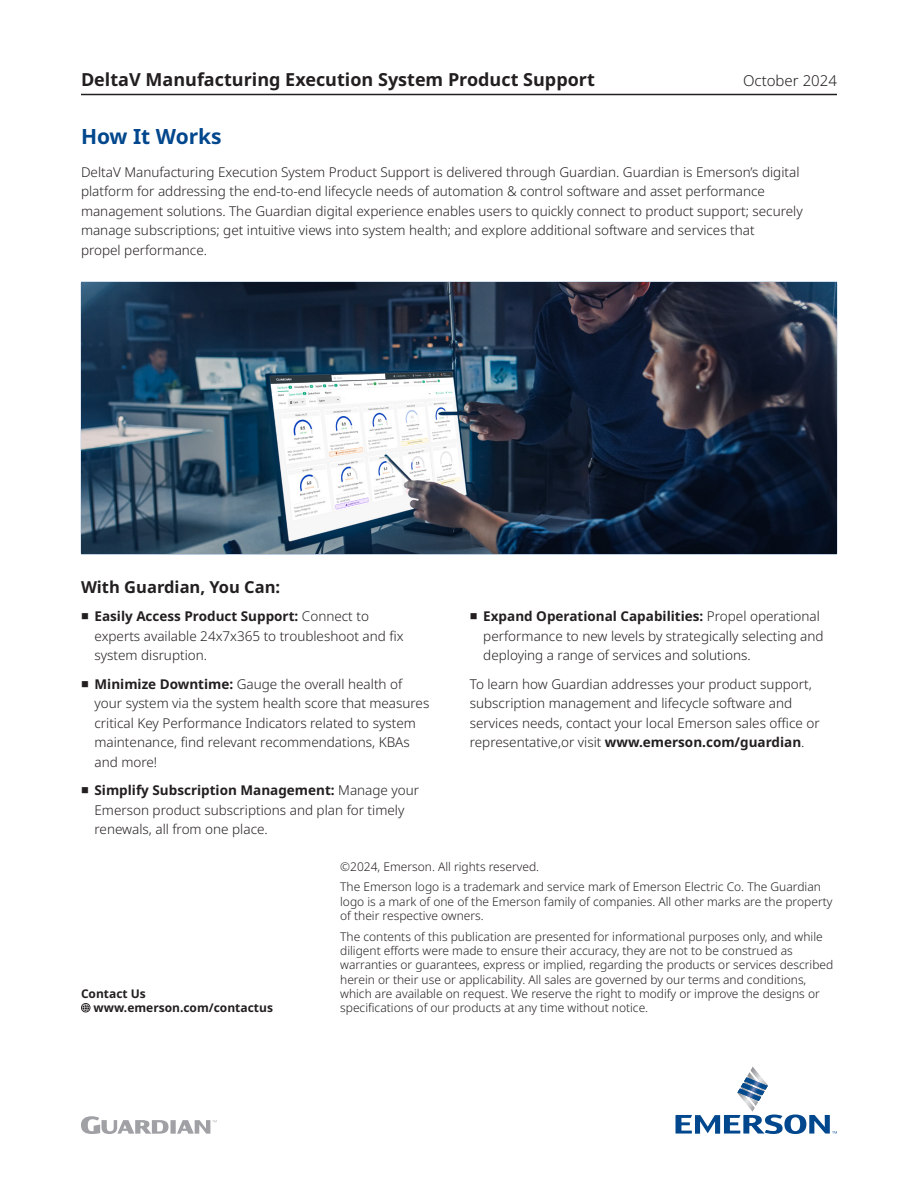
<style>
.page{position:relative;width:918px;height:1188px;background:#fff}
.page>*{position:absolute;margin:0;border:0;box-sizing:border-box;transform-origin:0 0}
.Subhead_1{font:700 21px "Noto Sans";color:#01478d}
.t1{font:700 18px "Noto Sans";color:#231f20}
.Subhead_2_SpanCol{font:700 16.5px "Noto Sans";color:#231f20}
.t2{font:300 15px "Noto Sans";color:#231f20}
.Body_Text{font:300 13.5px/19.5px "Noto Sans";color:#231f20}
.t3{font:300 12px/14.4px "Noto Sans";color:#231f20}
.t4{font:700 12px/14.4px "Noto Sans";color:#231f20}
.s1{font-weight:700}
</style>
<div class="page">
<hr style="left:81px;top:94px;width:756px;height:1px;background:#231f20">
<svg style="left:81px;top:1003px;width:10px;height:9px"></svg>
<svg style="left:676px;top:1066px;width:161px;height:68px"></svg>
<svg style="left:81px;top:1116px;width:136px;height:18px"></svg>
<hr style="left:81px;top:282px;width:756px;height:1px;background:#01478d">
<hr style="left:81px;top:283px;width:1px;height:270px;background:#01478d">
<hr style="left:836px;top:283px;width:1px;height:270px;background:#01478d">
<hr style="left:81px;top:553px;width:756px;height:1px;background:#01478d">
<img style="left:82px;top:283px;width:754px;height:270px">
<h2 class="t1" style="left:81px;top:69px;width:515px">DeltaV Manufacturing Execution System Product Support</h2>
<p class="Subhead_1" style="left:81px;top:124px;width:142px">How It Works</p>
<p class="Body_Text" style="left:81px;top:163px;width:723px">DeltaV Manufacturing Execution System Product Support is delivered through Guardian. Guardian is Emerson’s digital platform for addressing the end-to-end lifecycle needs of automation &amp; control software and asset performance management solutions. The Guardian digital experience enables users to quickly connect to product support; securely manage subscriptions; get intuitive views into system health; and explore additional software and services that<br>propel performance.</p>
<p class="t2" style="left:743px;top:72px;width:95px">October 2024</p>
<p class="Subhead_2_SpanCol" style="left:81px;top:578px;width:201px">With Guardian, You Can:</p>
<p class="Body_Text" style="left:94px;top:607px;width:310px"><span class="s1">Easily Access Product Support:</span> Connect to experts available 24x7x365 to troubleshoot and fix system disruption.</p>
<p class="Body_Text" style="left:94px;top:675px;width:336px"><span class="s1">Minimize Downtime:</span> Gauge the overall health of your system via the system health score that measures critical Key Performance Indicators related to system maintenance, find relevant recommendations, KBAs and more!</p>
<p class="Body_Text" style="left:94px;top:781px;width:326px"><span class="s1">Simplify Subscription Management:</span> Manage your<br>Emerson product subscriptions and plan for timely renewals, all from one place.</p>
<p class="Body_Text" style="left:483px;top:607px;width:342px"><span class="s1">Expand Operational Capabilities:</span> Propel operational performance to new levels by strategically selecting and deploying a range of services and solutions.</p>
<p class="Body_Text" style="left:470px;top:675px;width:351px">To learn how Guardian addresses your product support, subscription management and lifecycle software and services needs, contact your local Emerson sales office or representative,or visit <span class="s1">www.emerson.com/guardian</span>.</p>
<p class="t4" style="left:94px;top:987px;width:181px;text-indent:-13px">Contact Us www.emerson.com/contactus</p>
<p class="t3" style="left:340px;top:856px;width:482px;line-height:20.4px">©2024, Emerson. All rights reserved.<br>The Emerson logo is a trademark and service mark of Emerson Electric Co. The Guardian</p>
<p class="t3" style="left:340px;top:894px;width:494px">logo is a mark of one of the Emerson family of companies. All other marks are the property of their respective owners.</p>
<p class="t3" style="left:340px;top:929px;width:495px">The contents of this publication are presented for informational purposes only, and while diligent efforts were made to ensure their accuracy, they are not to be construed as warranties or guarantees, express or implied, regarding the products or services described herein or their use or applicability. All sales are governed by our terms and conditions, which are available on request. We reserve the right to modify or improve the designs or specifications of our products at any time without notice.</p>
</div>
